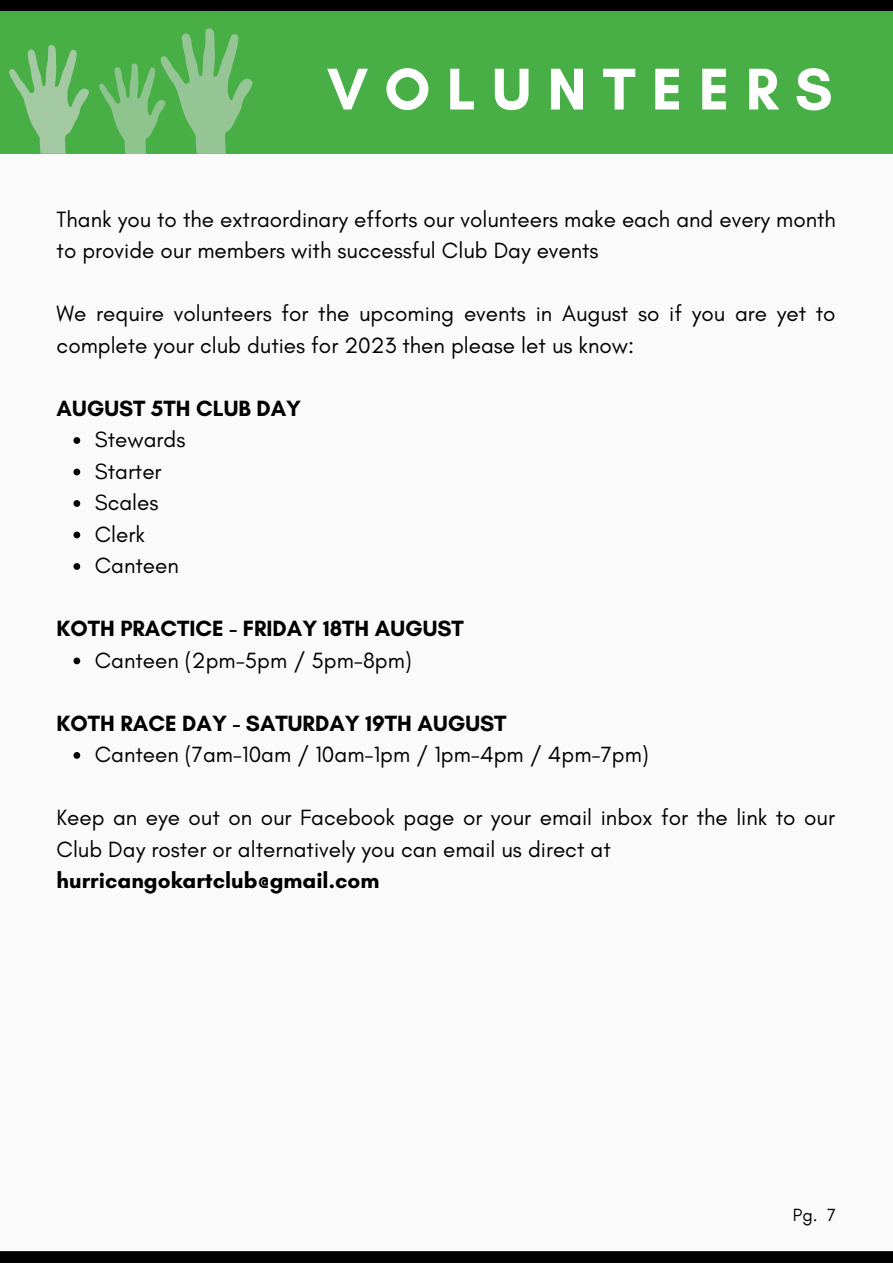
<style>
.page{position:relative;width:893px;height:1264px;background:#fff}
.page>*{position:absolute;margin:0;border:0;box-sizing:border-box;transform-origin:0 0}
.t1{font:700 60px "Glacial Indifference";letter-spacing:.27em;color:#fff}
.t2{font:22.5px/31.5px "Glacial Indifference";color:#000}
.t3{font:700 22.5px "Glacial Indifference";color:#000}
.t4{font:18px "Glacial Indifference";color:#000}
</style>
<div class="page">
<div style="left:0;top:0;width:892px;height:1262px;background:#f9faf9"></div>
<div style="left:0;top:1251px;width:892px;height:11px;background:#000"></div>
<div style="left:0;top:0;width:892px;height:11px;background:#000"></div>
<div style="left:0;top:11px;width:892px;height:142px;background:#47af46"></div>
<svg style="left:9px;top:45px;width:80px;height:109px"></svg>
<svg style="left:99px;top:28px;width:153px;height:126px"></svg>
<svg style="left:73px;top:437px;width:7px;height:7px"></svg>
<svg style="left:73px;top:468px;width:7px;height:7px"></svg>
<svg style="left:73px;top:500px;width:7px;height:7px"></svg>
<svg style="left:73px;top:531px;width:7px;height:7px"></svg>
<svg style="left:73px;top:563px;width:7px;height:7px"></svg>
<svg style="left:73px;top:657px;width:7px;height:7px"></svg>
<svg style="left:73px;top:752px;width:7px;height:6px"></svg>
<p class="t1" style="left:327px;top:52px;width:507px">VOLUNTEERS</p>
<p class="t2" style="left:57px;top:203px;width:780px">Thank you to the extraordinary efforts our volunteers make each and every month to provide our members with successful Club Day events</p>
<p class="t2" style="left:57px;top:298px;width:780px">We require volunteers for the upcoming events in August so if you are yet to complete your club duties for 2023 then please let us know:</p>
<p class="t3" style="left:57px;top:394px;width:246px">AUGUST 5TH CLUB DAY</p>
<p class="t2" style="left:95px;top:423px;width:92px">Stewards</p>
<p class="t2" style="left:95px;top:455px;width:68px">Starter</p>
<p class="t2" style="left:95px;top:486px;width:65px">Scales</p>
<p class="t2" style="left:95px;top:518px;width:52px">Clerk</p>
<p class="t2" style="left:95px;top:549px;width:85px">Canteen</p>
<p class="t3" style="left:57px;top:615px;width:408px">KOTH PRACTICE - FRIDAY 18TH AUGUST</p>
<p class="t2" style="left:95px;top:644px;width:318px">Canteen (2pm-5pm / 5pm-8pm)</p>
<p class="t3" style="left:57px;top:709px;width:451px">KOTH RACE DAY - SATURDAY 19TH AUGUST</p>
<p class="t2" style="left:95px;top:738px;width:555px">Canteen (7am-10am / 10am-1pm / 1pm-4pm / 4pm-7pm)</p>
<p class="t2" style="left:57px;top:801px;width:779px">Keep an eye out on our Facebook page or your email inbox for the link to our<br>Club Day roster or alternatively you can email us direct at</p>
<p class="t3" style="left:57px;top:866px;width:324px">hurricangokartclub@gmail.com</p>
<p class="t4" style="left:792px;top:1204px;width:45px">Pg. 7</p>
</div>
